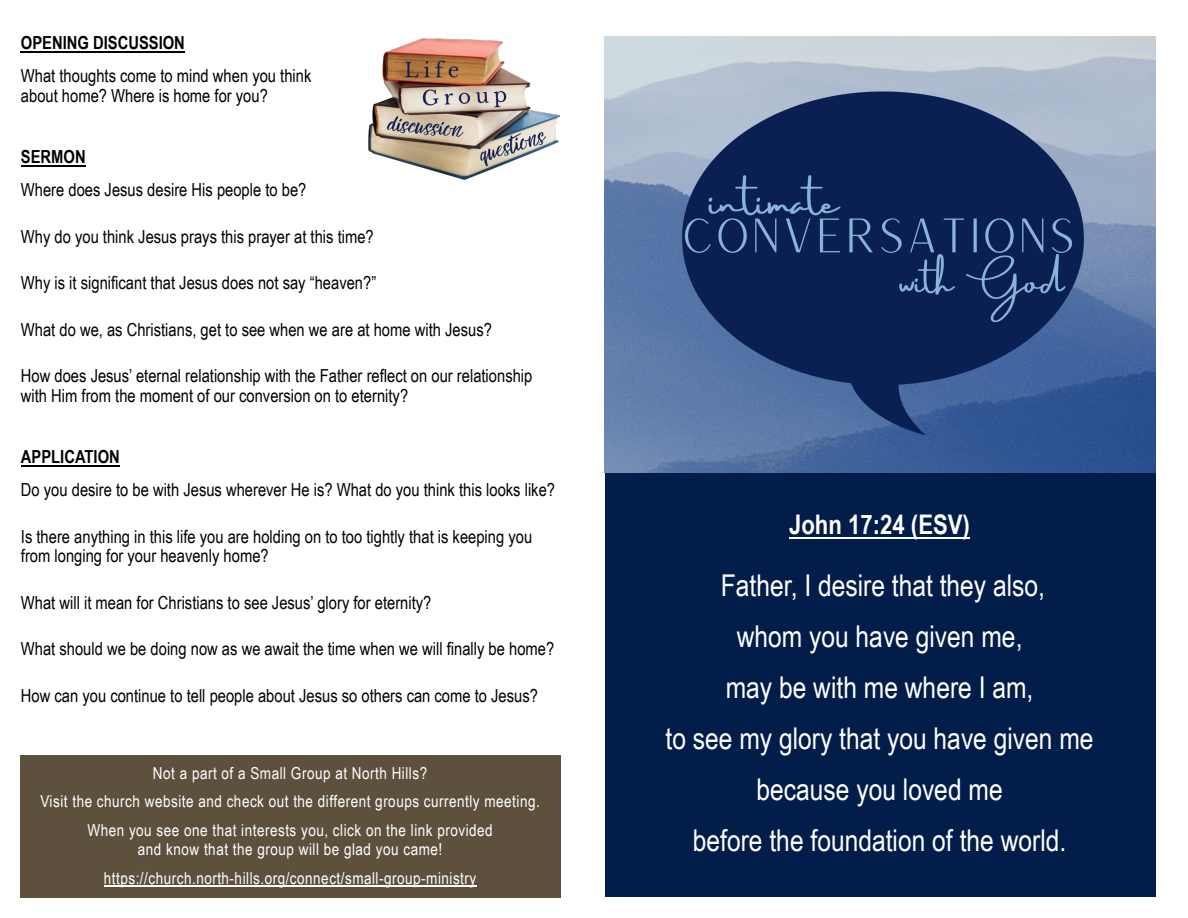
<style>
.page{position:relative;width:1188px;height:918px;background:#fff}
.page>*{position:absolute;margin:0;border:0;box-sizing:border-box;transform-origin:0 0}
.t1{font:30px/51px "Arial Narrow";color:#fff;text-align:center}
.t2{font:700 27px "Arial Narrow";color:#fff}
.t3{font:18px/19.5px "Arial Narrow";color:#000}
.t4{font:700 18px "Arial Narrow";color:#000}
.t5{font:16.5px/28.5px "Arial Narrow";letter-spacing:.03em;color:#fff;text-align:center}
</style>
<div class="page">
<hr style="left:21px;top:51px;width:164px;height:2px;background:#000">
<hr style="left:21px;top:165px;width:65px;height:2px;background:#000">
<hr style="left:21px;top:465px;width:99px;height:2px;background:#000">
<div style="left:20px;top:755px;width:541px;height:143px;background:#5d513e"></div>
<hr style="left:104px;top:885px;width:372px;height:2px;background:#fff">
<div style="left:605px;top:473px;width:551px;height:424px;background:#021d49"></div>
<hr style="left:789px;top:537px;width:181px;height:2px;background:#fff">
<img style="left:605px;top:36px;width:551px;height:437px">
<img style="left:368px;top:38px;width:192px;height:142px">
<p class="t4" style="left:21px;top:36px;width:166px">OPENING DISCUSSION</p>
<p class="t3" style="left:21px;top:68px;width:292px">What thoughts come to mind when you think about home? Where is home for you?</p>
<p class="t4" style="left:21px;top:150px;width:66px">SERMON</p>
<p class="t3" style="left:21px;top:182px;width:287px">Where does Jesus desire His people to be?</p>
<p class="t3" style="left:21px;top:228px;width:354px">Why do you think Jesus prays this prayer at this time?</p>
<p class="t3" style="left:21px;top:275px;width:357px">Why is it significant that Jesus does not say “heaven?”</p>
<p class="t3" style="left:21px;top:321px;width:473px">What do we, as Christians, get to see when we are at home with Jesus?</p>
<p class="t3" style="left:21px;top:368px;width:513px">How does Jesus’ eternal relationship with the Father reflect on our relationship with Him from the moment of our conversion on to eternity?</p>
<p class="t4" style="left:21px;top:450px;width:100px">APPLICATION</p>
<p class="t3" style="left:21px;top:482px;width:536px">Do you desire to be with Jesus wherever He is? What do you think this looks like?</p>
<p class="t3" style="left:21px;top:528px;width:513px">Is there anything in this life you are holding on to too tightly that is keeping you from longing for your heavenly home?</p>
<p class="t3" style="left:21px;top:594px;width:412px">What will it mean for Christians to see Jesus’ glory for eternity?</p>
<p class="t3" style="left:21px;top:641px;width:535px">What should we be doing now as we await the time when we will finally be home?</p>
<p class="t3" style="left:21px;top:687px;width:519px">How can you continue to tell people about Jesus so others can come to Jesus?</p>
<p class="t5" style="left:40px;top:760px;width:501px">Not a part of a Small Group at North Hills?<br>Visit the church website and check out the different groups currently meeting.<br>When you see one that interests you, click on the link provided</p>
<p class="t5" style="left:104px;top:837px;width:374px">and know that the group will be glad you came! https://church.north-hills.org/connect/small-group-ministry</p>
<h2 class="t2" style="left:789px;top:514px;width:182px">John 17:24 (ESV)</h2>
<h1 class="t1" style="left:666px;top:562px;width:430px">Father, I desire that they also,<br>whom you have given me,<br>may be with me where I am,<br>to see my glory that you have given me because you loved me<br>before the foundation of the world.</h1>
</div>
